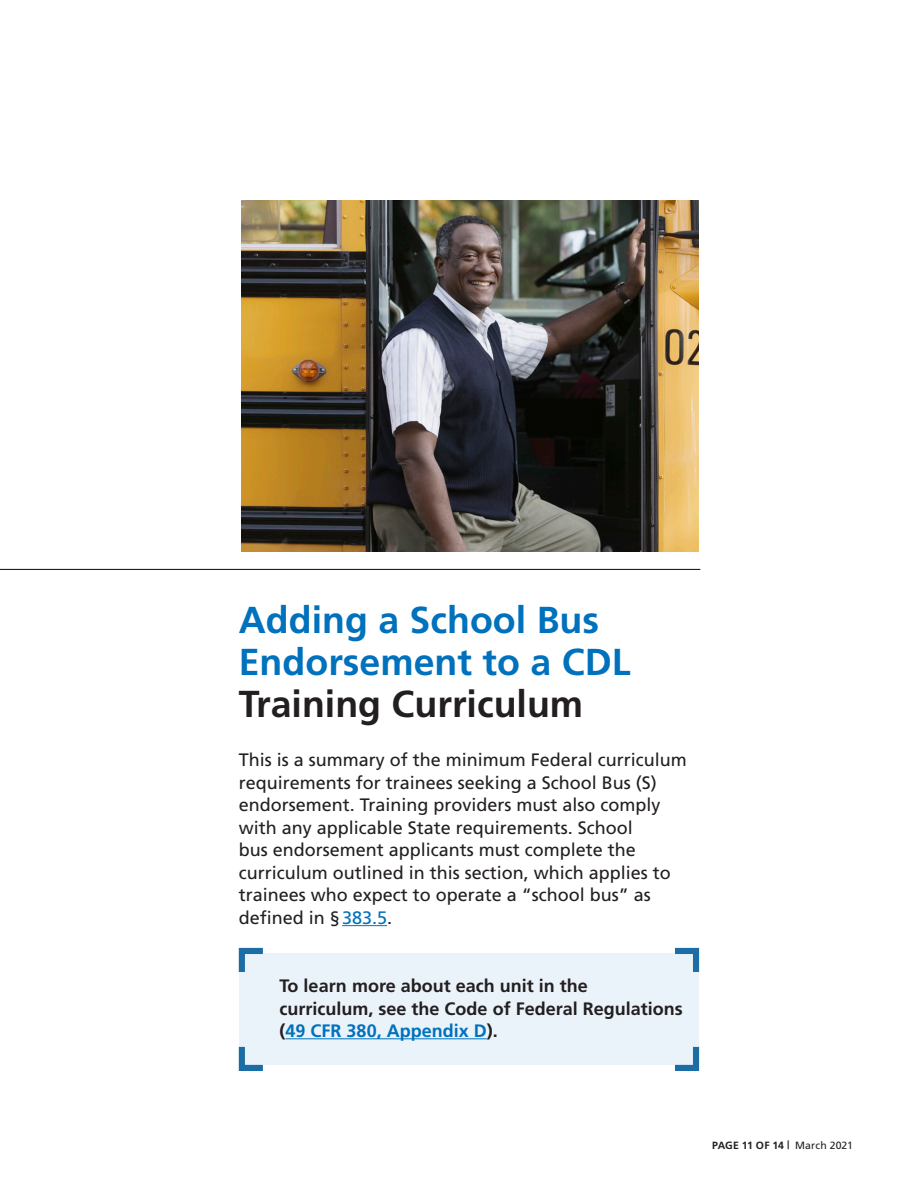
<style>
.page{position:relative;width:918px;height:1188px;background:#fff}
.page>*{position:absolute;margin:0;border:0;box-sizing:border-box;transform-origin:0 0}
.t1{font:700 37.5px/42px "Frutiger";color:#0071bc}
.t2{font:18px/22.5px "Frutiger";color:#231f20}
.t3{font:700 18px/22.5px "Frutiger";color:#231f20}
.t4{font:700 10.5px "Frutiger";letter-spacing:-.005em;color:#231f20}
.s1{color:#231f20}
.s2{color:#0071bc}
.s3{font-size:8.85px}
.s4{font-weight:400}
</style>
<div class="page">
<hr style="left:0;top:569px;width:700px;height:1px;background:#231f20">
<img style="left:242px;top:200px;width:456px;height:351px">
<hr style="left:342px;top:925px;width:45px;height:1px;background:#0071bc">
<div style="left:239px;top:953px;width:459px;height:112px;background:#ebf3fa"></div>
<svg style="left:238px;top:947px;width:25px;height:25px"></svg>
<svg style="left:238px;top:1046px;width:25px;height:25px"></svg>
<svg style="left:675px;top:1041px;width:25px;height:30px"></svg>
<svg style="left:675px;top:947px;width:25px;height:31px"></svg>
<hr style="left:286px;top:1038px;width:201px;height:1px;background:#0071bc">
<h2 class="t1" style="left:239px;top:600px;width:393px">Adding a School Bus<br>Endorsement to a CDL<br><span class="s1">Training Curriculum</span></h2>
<p class="t2" style="left:239px;top:749px;width:450px">This is a summary of the minimum Federal curriculum requirements for trainees seeking a School Bus (S) endorsement. Training providers must also comply with any applicable State requirements. School<br>bus endorsement applicants must complete the curriculum outlined in this section, which applies to trainees who expect to operate a “school bus” as defined in § <span class="s2">383.5</span>.</p>
<p class="t3" style="left:280px;top:975px;width:405px">To learn more about each unit in the curriculum, see the Code of Federal Regulations (<span class="s2">49 CFR 380, Appendix D</span>).</p>
<p class="t4" style="left:712px;top:1139px;width:143px">PAGE 11 OF 14 <span class="s3">|</span> <span class="s4">March 2021</span></p>
</div>
